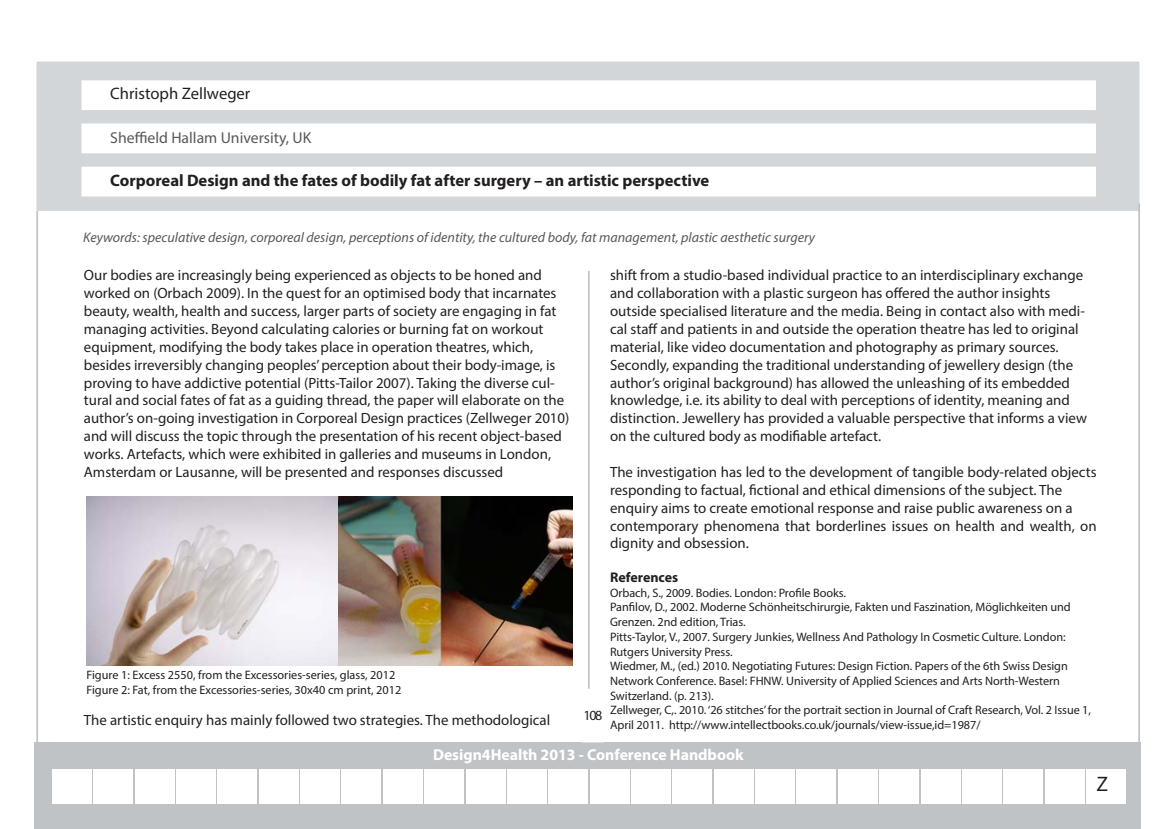
<style>
.page{position:relative;width:1176px;height:829px;background:#fff}
.page>*{position:absolute;margin:0;border:0;box-sizing:border-box;transform-origin:0 0}
.Abstracts_body_text{font:21px "Myriad Pro";color:#231f20}
.t1{font:700 16.62px "Myriad Pro";color:#231f20}
.authors{font:16.62px "Myriad Pro";color:#231f20}
.t2{font:700 15.75px "Myriad Pro";color:#fff}
.affilliation{font:15.75px "Myriad Pro";color:#57585a}
.Abstracts_body_text-2{font:14.88px/17.8px "Myriad Pro";color:#231f20}
.Abstracts_keywords{font:italic 14px "Myriad Pro";color:#57585a}
.Abstracts_body_text-3{font:700 14px "Myriad Pro";color:#231f20}
.t3{font:14px "Myriad Pro";color:#231f20}
.Abstracts_body_text-4{font:12.25px/14.7px "Myriad Pro";letter-spacing:-.005em;color:#231f20}
</style>
<div class="page">
<div style="left:35px;top:60px;width:1106px;height:152px;background:#d3d6d8;border:2px solid #fff"></div>
<div style="left:81px;top:80px;width:1015px;height:30px;background:#fff;border:2px solid #fff"></div>
<div style="left:81px;top:123px;width:1015px;height:30px;background:#fff;border:2px solid #fff"></div>
<div style="left:81px;top:167px;width:1015px;height:29px;background:#fff"></div>
<div style="left:35px;top:742px;width:1106px;height:86px;background:#c0c3c5"></div>
<hr style="left:36px;top:211px;width:2px;height:537px;background:#c0c3c5">
<hr style="left:588px;top:271px;width:2px;height:417px;background:#c0c3c5">
<hr style="left:1138px;top:203px;width:2px;height:544px;background:#c0c3c5">
<div style="left:52px;top:769px;width:40px;height:34px;background:#fff"></div>
<div style="left:94px;top:769px;width:39px;height:34px;background:#fff"></div>
<div style="left:135px;top:769px;width:40px;height:34px;background:#fff"></div>
<div style="left:176px;top:769px;width:40px;height:34px;background:#fff"></div>
<div style="left:218px;top:769px;width:39px;height:34px;background:#fff"></div>
<div style="left:259px;top:769px;width:40px;height:34px;background:#fff"></div>
<div style="left:300px;top:769px;width:40px;height:34px;background:#fff"></div>
<div style="left:342px;top:769px;width:39px;height:34px;background:#fff"></div>
<div style="left:383px;top:769px;width:40px;height:34px;background:#fff"></div>
<div style="left:424px;top:769px;width:40px;height:34px;background:#fff"></div>
<div style="left:466px;top:769px;width:39px;height:34px;background:#fff"></div>
<div style="left:507px;top:769px;width:40px;height:34px;background:#fff"></div>
<div style="left:548px;top:769px;width:40px;height:34px;background:#fff"></div>
<div style="left:590px;top:769px;width:39px;height:34px;background:#fff"></div>
<div style="left:631px;top:769px;width:40px;height:34px;background:#fff"></div>
<div style="left:672px;top:769px;width:40px;height:34px;background:#fff"></div>
<div style="left:714px;top:769px;width:39px;height:34px;background:#fff"></div>
<div style="left:755px;top:769px;width:40px;height:34px;background:#fff"></div>
<div style="left:796px;top:769px;width:40px;height:34px;background:#fff"></div>
<div style="left:838px;top:769px;width:39px;height:34px;background:#fff"></div>
<div style="left:879px;top:769px;width:40px;height:34px;background:#fff"></div>
<div style="left:920px;top:769px;width:40px;height:34px;background:#fff"></div>
<div style="left:962px;top:769px;width:39px;height:34px;background:#fff"></div>
<div style="left:1003px;top:769px;width:40px;height:34px;background:#fff"></div>
<div style="left:1044px;top:769px;width:40px;height:34px;background:#fff"></div>
<div style="left:1086px;top:769px;width:39px;height:34px;background:#fff"></div>
<img style="left:86px;top:496px;width:253px;height:169px">
<img style="left:339px;top:496px;width:234px;height:169px">
<p class="authors" style="left:110px;top:83px;width:142px">Christoph Zellweger</p>
<p class="affilliation" style="left:110px;top:128px;width:202px">Sheffield Hallam University, UK</p>
<p class="t1" style="left:110px;top:170px;width:600px">Corporeal Design and the fates of bodily fat after surgery – an artistic perspective</p>
<p class="Abstracts_keywords" style="left:83px;top:228px;width:733px">Keywords: speculative design, corporeal design, perceptions of identity, the cultured body, fat management, plastic aesthetic surgery</p>
<p class="Abstracts_body_text-2" style="left:610px;top:266px;width:478px">shift from a studio-based individual practice to an interdisciplinary exchange and collaboration with a plastic surgeon has offered the author insights outside specialised literature and the media. Being in contact also with medi&shy;cal staff and patients in and outside the operation theatre has led to original material, like video documentation and photography as primary sources.<br>Secondly, expanding the traditional understanding of jewellery design (the author’s original background) has allowed the unleashing of its embedded knowledge, i.e. its ability to deal with perceptions of identity, meaning and distinction. Jewellery has provided a valuable perspective that informs a view on the cultured body as modifiable artefact.</p>
<p class="Abstracts_body_text-2" style="left:610px;top:462px;width:488px">The investigation has led to the development of tangible body-related objects responding to factual, fictional and ethical dimensions of the subject. The</p>
<p class="Abstracts_body_text-2" style="left:610px;top:498px;width:464px">enquiry aims to create emotional response and raise public awareness on a</p>
<p class="Abstracts_body_text-2" style="left:610px;top:516px;width:488px">contemporary phenomena that borderlines issues on health and wealth, on dignity and obsession.</p>
<p class="Abstracts_body_text-3" style="left:610px;top:568px;width:70px">References</p>
<p class="Abstracts_body_text-4" style="left:610px;top:585px;width:237px">Orbach, S., 2009. Bodies. London: Profile Books.</p>
<p class="Abstracts_body_text-4" style="left:610px;top:599px;width:462px">Panfilov, D., 2002. Moderne Schönheitschirurgie, Fakten und Faszination, Möglichkeiten und<br>Grenzen. 2nd edition, Trias.</p>
<p class="Abstracts_body_text-4" style="left:610px;top:629px;width:457px">Pitts-Taylor, V., 2007. Surgery Junkies, Wellness And Pathology In Cosmetic Culture. London:<br>Rutgers University Press.</p>
<p class="Abstracts_body_text-4" style="left:610px;top:658px;width:459px">Wiedmer, M., (ed.) 2010. Negotiating Futures: Design Fiction. Papers of the 6th Swiss Design<br>Network Conference. Basel: FHNW. University of Applied Sciences and Arts North-Western<br>Switzerland. (p. 213).</p>
<p class="Abstracts_body_text-4" style="left:610px;top:702px;width:482px">Zellweger, C,. 2010. ‘26 stitches’ for the portrait section in Journal of Craft Research, Vol. 2 Issue 1,<br>April 2011. http://www.intellectbooks.co.uk/journals/view-issue,id=1987/</p>
<p class="Abstracts_body_text-2" style="left:84px;top:266px;width:487px">Our bodies are increasingly being experienced as objects to be honed and worked on (Orbach 2009). In the quest for an optimised body that incarnates beauty, wealth, health and success, larger parts of society are engaging in fat managing activities. Beyond calculating calories or burning fat on workout equipment, modifying the body takes place in operation theatres, which, besides irreversibly changing peoples’ perception about their body-image, is proving to have addictive potential (Pitts-Tailor 2007). Taking the diverse cul&shy;tural and social fates of fat as a guiding thread, the paper will elaborate on the author’s on-going investigation in Corporeal Design practices (Zellweger 2010) and will discuss the topic through the presentation of his recent object-based works. Artefacts, which were exhibited in galleries and museums in London, Amsterdam or Lausanne, will be presented and responses discussed</p>
<p class="Abstracts_body_text-4" style="left:86px;top:667px;width:310px">Figure 1: Excess 2550, from the Excessories-series, glass, 2012</p>
<p class="Abstracts_body_text-4" style="left:86px;top:681px;width:316px">Figure 2: Fat, from the Excessories-series, 30x40 cm print, 2012</p>
<p class="t3" style="left:583px;top:706px;width:20px">108</p>
<p class="t2" style="left:433px;top:744px;width:312px">Design4Health 2013 - Conference Handbook</p>
<p class="Abstracts_body_text-2" style="left:84px;top:710px;width:468px">The artistic enquiry has mainly followed two strategies. The methodological</p>
<p class="Abstracts_body_text" style="left:1096px;top:770px;width:13px">Z</p>
</div>
